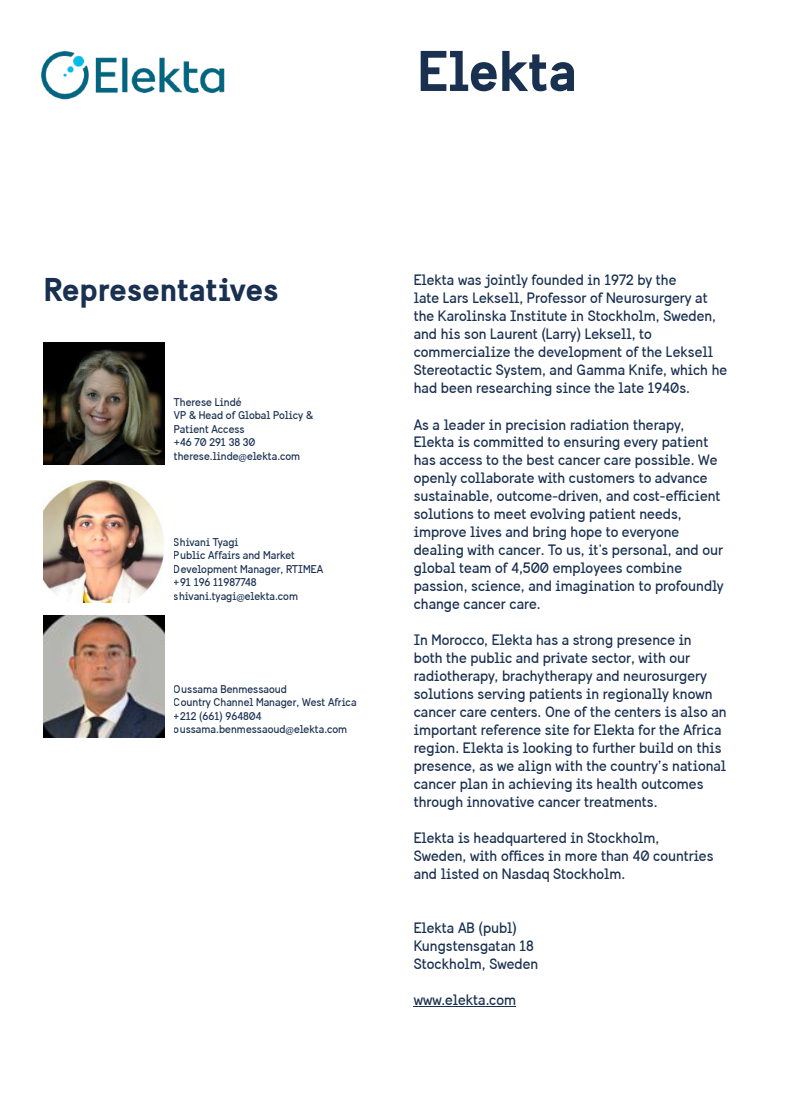
<style>
.page{position:relative;width:788px;height:1114px;background:#fff}
.page>*{position:absolute;margin:0;border:0;box-sizing:border-box;transform-origin:0 0}
.t1{font:700 56.25px "Sweden Sans";color:#1a3050}
.t2{font:700 32.75px "Sweden Sans";color:#1a3050}
.t3{font:15px/17.9px "Sweden Sans";color:#1a3050}
.t4{font:11.25px/13.6px "Sweden Sans";color:#1a3050}
</style>
<div class="page">
<hr style="left:413px;top:1006px;width:103px;height:1px;background:#1a3050">
<img style="left:43px;top:342px;width:121px;height:122px">
<img style="left:43px;top:480px;width:121px;height:122px">
<img style="left:43px;top:615px;width:121px;height:122px">
<img style="left:41px;top:51px;width:184px;height:49px">
<h1 class="t1" style="left:417px;top:43px;width:161px">Elekta</h1>
<h2 class="t2" style="left:43px;top:273px;width:237px">Representatives</h2>
<p class="t3" style="left:413px;top:272px;width:315px">Elekta was jointly founded in 1972 by the<br>late Lars Leksell, Professor of Neurosurgery at the Karolinska Institute in Stockholm, Sweden, and his son Laurent (Larry) Leksell, to commercialize the development of the Leksell Stereotactic System, and Gamma Knife, which he had been researching since the late 1940s.</p>
<p class="t3" style="left:413px;top:417px;width:311px">As a leader in precision radiation therapy, Elekta is committed to ensuring every patient has access to the best cancer care possible. We openly collaborate with customers to advance sustainable, outcome-driven, and cost-ef cient solutions to meet evolving patient needs, improve lives and bring hope to everyone dealing with cancer. To us, it's personal, and our global team of 4,500 employees combine passion, science, and imagination to profoundly change cancer care.</p>
<p class="t3" style="left:413px;top:632px;width:314px">In Morocco, Elekta has a strong presence in<br>both the public and private sector, with our radiotherapy, brachytherapy and neurosurgery solutions serving patients in regionally known cancer care centers. One of the centers is also an important reference site for Elekta for the Africa region. Elekta is looking to further build on this presence, as we align with the country’s national cancer plan in achieving its health outcomes through innovative cancer treatments.</p>
<p class="t3" style="left:413px;top:830px;width:301px">Elekta is headquartered in Stockholm,<br>Sweden, with of ces in more than 40 countries and listed on Nasdaq Stockholm.</p>
<p class="t3" style="left:413px;top:920px;width:126px">Elekta AB (publ)<br>Kungstensgatan 18<br>Stockholm, Sweden</p>
<p class="t3" style="left:413px;top:992px;width:104px">www.elekta.com</p>
<p class="t4" style="left:174px;top:396px;width:141px">Therese Lindé<br>VP &amp; Head of Global Policy &amp;<br>Patient Access<br>+46 70 291 38 30 therese.linde@elekta.com</p>
<p class="t4" style="left:174px;top:536px;width:151px">Shivani Tyagi<br>Public Affairs and Market<br>Development Manager, RTIMEA +91 196 11987748 shivani.tyagi@elekta.com</p>
<p class="t4" style="left:174px;top:683px;width:184px">Oussama Benmessaoud<br>Country Channel Manager, West Africa +212 (661) 964804 oussama.benmessaoud@elekta.com</p>
</div>
